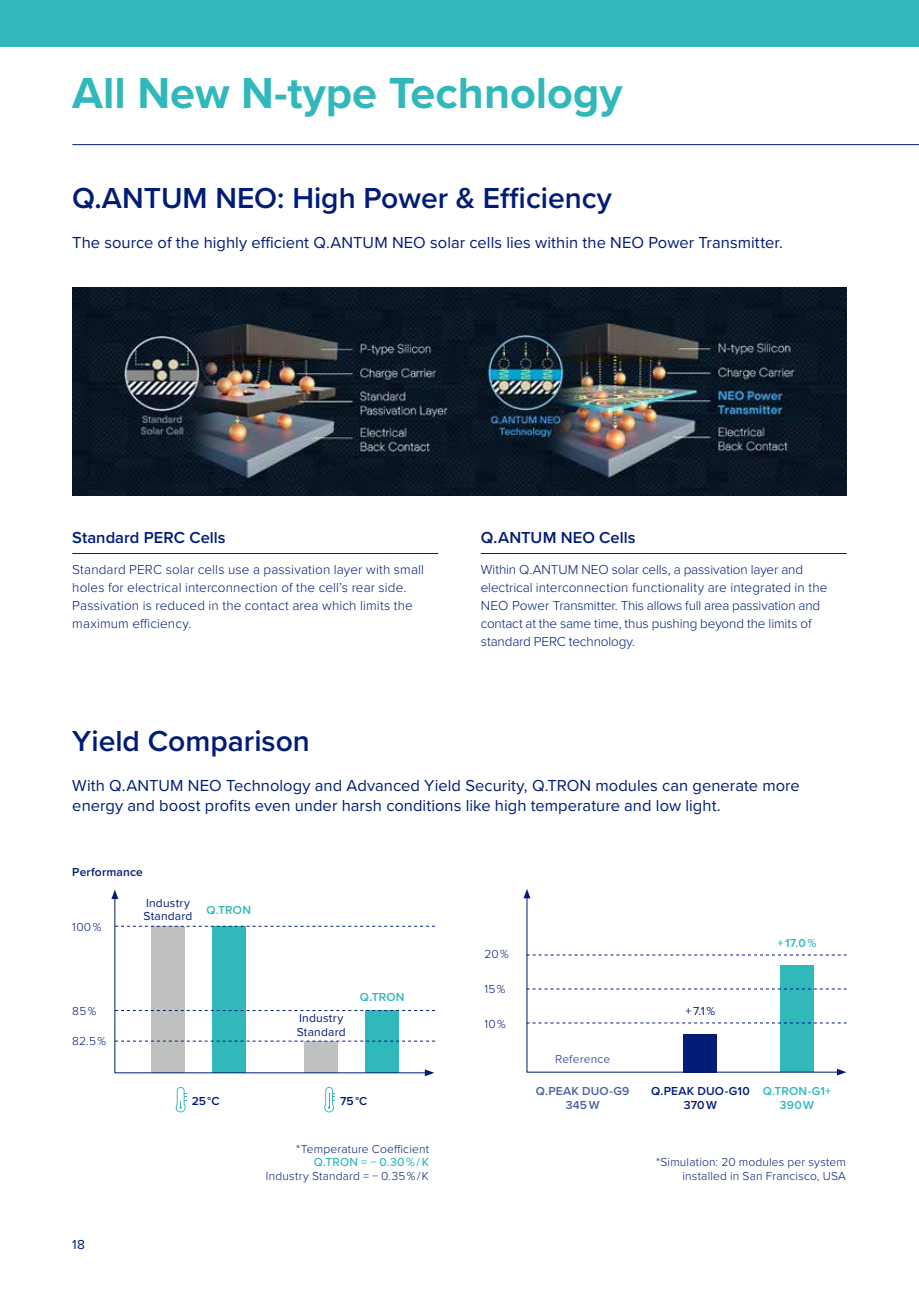
<style>
.page{position:relative;width:919px;height:1289px;background:#fff}
.page>*{position:absolute;margin:0;border:0;box-sizing:border-box;transform-origin:0 0}
.t1{font:700 45px "Proxima Nova";color:#30b8bb}
.t2{font:600 30px "Proxima Nova";color:#001c77}
.t3{font:16.5px/19.5px "Proxima Nova";letter-spacing:.005em;color:#001c77}
.t4{font:600 16.5px "Proxima Nova";color:#001c77}
.t5{font:300 13.5px/18px "Proxima Nova";letter-spacing:.005em;color:#001c77}
.t6{font:13.5px "Proxima Nova";color:#001c77}
.t7{font:300 12px/13.5px "Proxima Nova";letter-spacing:.015em;color:#001c77;text-align:right}
.t8{font:12px/13.5px "Proxima Nova";letter-spacing:.015em;color:#001c77}
.t9{font:600 12px/13.5px "Proxima Nova";letter-spacing:.01em;color:#001c77;text-align:center}
.t10{font:600 12px/13.5px "Proxima Nova";letter-spacing:.01em;color:#30b8bb;text-align:center}
.t11{font:600 12px/13.5px "Proxima Nova";letter-spacing:.015em;color:#4d60a0;text-align:center}
.t12{font:500 12px "Proxima Nova";letter-spacing:.015em;color:#30b8bb}
.t13{font:12px "Proxima Nova";letter-spacing:.01em;color:#4d60a0}
</style>
<div class="page">
<hr style="left:72px;top:144px;width:846px;height:1px;background:#001c77">
<div style="left:0;top:0;width:918px;height:47px;background:#30b8bb"></div>
<img style="left:72px;top:287px;width:774px;height:208px">
<hr style="left:72px;top:553px;width:366px;height:1px;background:#001c77">
<hr style="left:480px;top:553px;width:366px;height:1px;background:#001c77">
<svg style="left:114px;top:898px;width:314px;height:175px"></svg>
<svg style="left:111px;top:889px;width:7px;height:10px"></svg>
<svg style="left:425px;top:1069px;width:9px;height:7px"></svg>
<svg style="left:115px;top:925px;width:320px;height:1px"></svg>
<svg style="left:176px;top:1086px;width:10px;height:26px"></svg>
<svg style="left:324px;top:1086px;width:11px;height:26px"></svg>
<svg style="left:526px;top:897px;width:314px;height:175px"></svg>
<svg style="left:523px;top:889px;width:7px;height:9px"></svg>
<svg style="left:836px;top:1068px;width:10px;height:7px"></svg>
<h1 class="t1" style="left:72px;top:59px;width:551px">All New N-type Technology</h1>
<h2 class="t2" style="left:72px;top:175px;width:541px">Q.ANTUM NEO: High Power &amp; Efficiency</h2>
<p class="t3" style="left:72px;top:232px;width:712px">The source of the highly efficient Q.ANTUM NEO solar cells lies within the NEO Power Transmitter.</p>
<p class="t4" style="left:72px;top:525px;width:155px">Standard PERC Cells</p>
<p class="t5" style="left:72px;top:560px;width:353px">Standard PERC solar cells use a passivation layer with small holes for electrical interconnection of the cell’s rear side.<br>Passivation is reduced in the contact area which limits the maximum efficiency.</p>
<h2 class="t2" style="left:72px;top:719px;width:239px">Yield Comparison</h2>
<p class="t4" style="left:480px;top:525px;width:156px">Q.ANTUM NEO Cells</p>
<p class="t5" style="left:480px;top:560px;width:348px">Within Q.ANTUM NEO solar cells, a passivation layer and electrical interconnection functionality are integrated in the NEO Power Transmitter. This allows full area passivation and contact at the same time, thus pushing beyond the limits of standard PERC technology.</p>
<p class="t3" style="left:72px;top:775px;width:729px">With Q.ANTUM NEO Technology and Advanced Yield Security, Q.TRON modules can generate more energy and boost profits even under harsh conditions like high temperature and low light.</p>
<p class="t9" style="left:72px;top:864px;width:72px">Performance</p>
<p class="t7" style="left:72px;top:919px;width:31px">100 %</p>
<p class="t8" style="left:143px;top:895px;width:50px">Industry<br>Standard</p>
<p class="t10" style="left:206px;top:903px;width:46px">Q.TRON</p>
<p class="t7" style="left:72px;top:1003px;width:26px">85 %</p>
<p class="t7" style="left:72px;top:1033px;width:35px">82.5 %</p>
<p class="t8" style="left:297px;top:1010px;width:50px">Industry<br>Standard</p>
<p class="t10" style="left:360px;top:990px;width:46px">Q.TRON</p>
<p class="t7" style="left:484px;top:946px;width:26px">20 %</p>
<p class="t7" style="left:484px;top:981px;width:23px">15 %</p>
<p class="t7" style="left:484px;top:1016px;width:23px">10 %</p>
<p class="t13" style="left:555px;top:1050px;width:57px">Reference</p>
<p class="t8" style="left:685px;top:1003px;width:31px">+ 7.1 %</p>
<p class="t10" style="left:777px;top:935px;width:40px">+ 17.0 %</p>
<p class="t9" style="left:192px;top:1093px;width:30px">25 °C</p>
<p class="t9" style="left:340px;top:1093px;width:29px">75 °C</p>
<p class="t10" style="left:762px;top:1083px;width:70px">Q.TRON-G1+<br>390 W</p>
<p class="t11" style="left:535px;top:1083px;width:95px">Q.PEAK DUO-G9<br>345 W</p>
<p class="t9" style="left:651px;top:1083px;width:100px">Q.PEAK DUO-G10<br>370 W</p>
<p class="t6" style="left:72px;top:1234px;width:14px">18</p>
<p class="t7" style="left:296px;top:1141px;width:134px">*Temperature Coefficient</p>
<p class="t12" style="left:314px;top:1153px;width:117px">Q.TRON = − 0.30 % / K</p>
<p class="t7" style="left:266px;top:1168px;width:164px">Industry Standard = − 0.35 % / K</p>
<p class="t7" style="left:656px;top:1154px;width:191px">*Simulation: 20 modules per system installed in San Francisco, USA</p>
</div>
